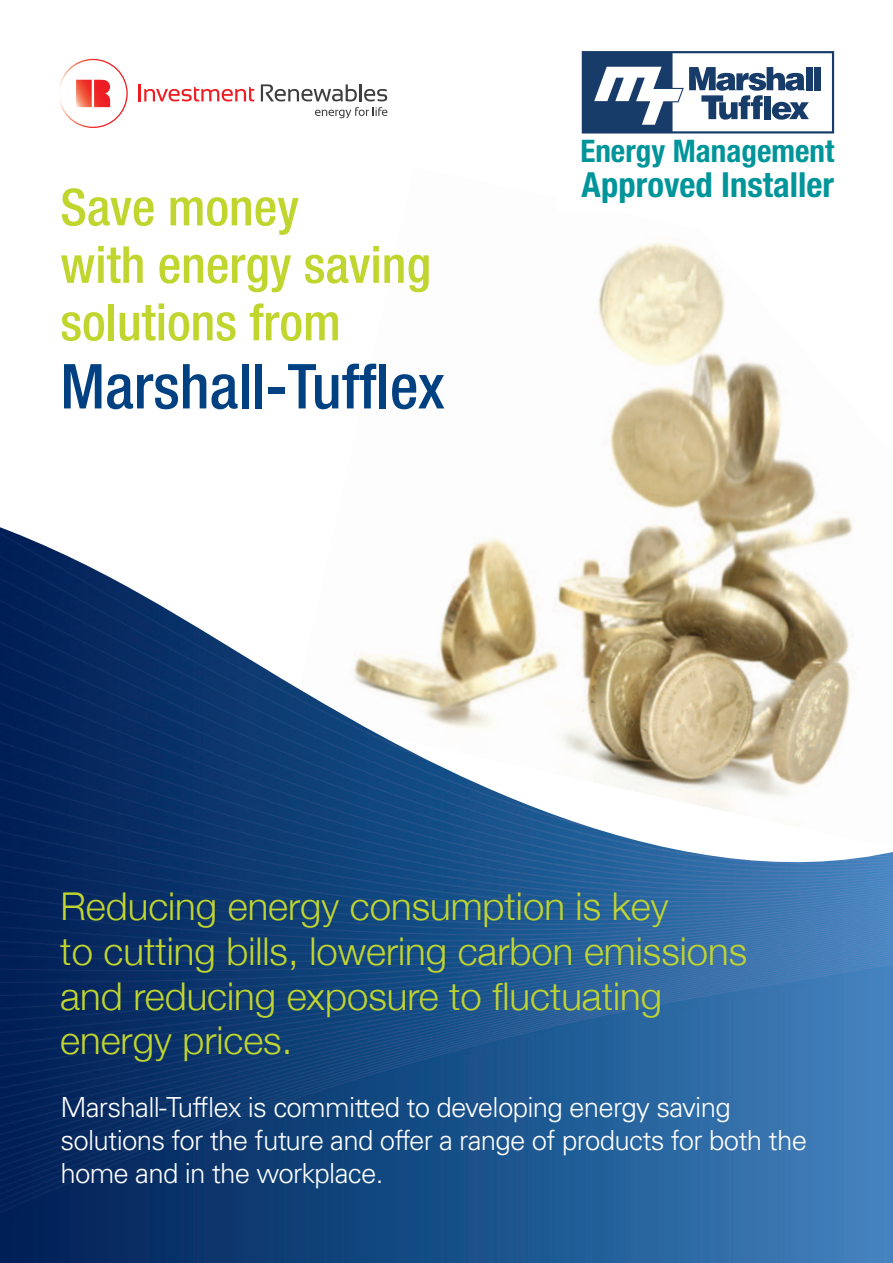
<style>
.page{position:relative;width:893px;height:1263px;background:#fff}
.page>*{position:absolute;margin:0;border:0;box-sizing:border-box;transform-origin:0 0}
.t1{font:500 condensed 62.1px "Helvetica Neue";color:#014181}
.t2{font:500 condensed 51.15px/57.4px "Helvetica Neue";color:#c1d52f}
.t3{font:300 38.25px/44.7px "Helvetica Neue";color:#c1d52f}
.t4{font:700 condensed 34.65px "Helvetica Neue";color:#00959a}
.t5{font:700 condensed 31.2px "Helvetica Neue";color:#00959a}
.t6{font:300 27.6px/33.2px "Univers";letter-spacing:-.025em;color:#fff}
</style>
<div class="page">
<img style="left:598px;top:242px;width:254px;height:284px">
<img style="left:0;top:526px;width:893px;height:737px">
<svg style="left:582px;top:51px;width:252px;height:83px"></svg>
<svg style="left:60px;top:59px;width:68px;height:69px"></svg>
<hr style="left:138px;top:84px;width:3px;height:17px;background:#ee1d23">
<svg style="left:144px;top:87px;width:110px;height:14px"></svg>
<svg style="left:261px;top:84px;width:96px;height:17px"></svg>
<hr style="left:359px;top:84px;width:3px;height:17px;background:#3e3e3f">
<svg style="left:364px;top:89px;width:23px;height:12px"></svg>
<svg style="left:315px;top:107px;width:72px;height:11px"></svg>
<h2 class="t2" style="left:60px;top:183px;width:372px">Save money<br>with energy saving solutions from</h2>
<h1 class="t1" style="left:60px;top:364px;width:386px">Marshall-Tufflex</h1>
<p class="t5" style="left:580px;top:132px;width:255px">Energy Management</p>
<p class="t4" style="left:582px;top:164px;width:254px">Approved Installer</p>
<h3 class="t3" style="left:60px;top:883px;width:688px">Reducing energy consumption is key<br>to cutting bills, lowering carbon emissions and reducing exposure to fluctuating energy prices.</h3>
<p class="t6" style="left:60px;top:1093px;width:748px">Marshall-Tufflex is committed to developing energy saving solutions for the future and offer a range of products for both the home and in the workplace.</p>
</div>
